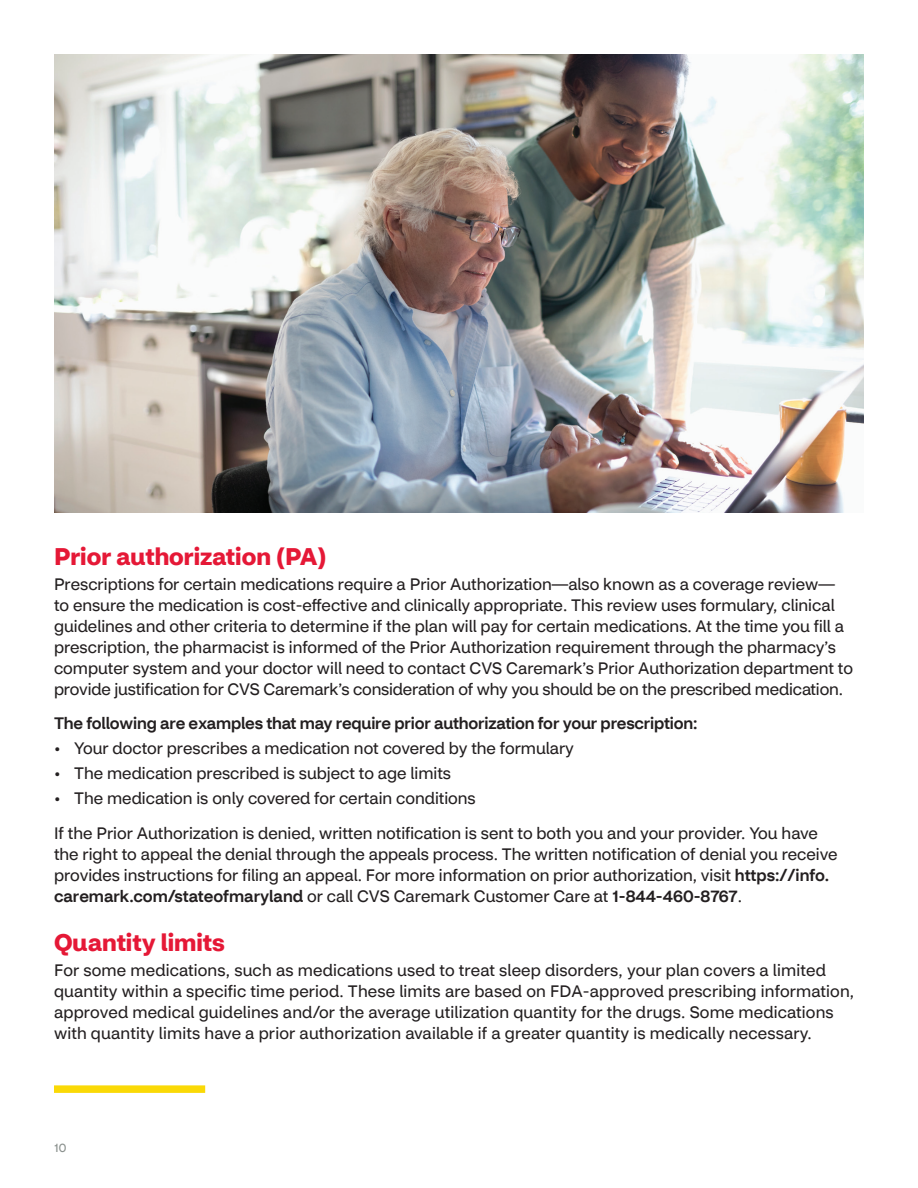
<style>
.page{position:relative;width:918px;height:1188px;background:#fff}
.page>*{position:absolute;margin:0;border:0;box-sizing:border-box;transform-origin:0 0}
.t1{font:700 24px "CVS Health Sans";color:#e51836}
.Body_Copy{font:16.5px/21px "CVS Health Sans";color:#231f20}
.t2{font:500 16.5px "CVS Health Sans";letter-spacing:-.01em;color:#231f20}
.t3{font:12px "CVS Health Sans";color:#8b918e}
.s1{font-weight:500}
</style>
<div class="page">
<img style="left:54px;top:54px;width:810px;height:459px">
<div style="left:54px;top:1085px;width:151px;height:8px;background:#fad906"></div>
<h3 class="t1" style="left:54px;top:541px;width:274px">Prior authorization (PA)</h3>
<p class="Body_Copy" style="left:54px;top:573px;width:801px">Prescriptions for certain medications require a Prior Authorization—also known as a coverage review— to ensure the medication is cost-effective and clinically appropriate. This review uses formulary, clinical guidelines and other criteria to determine if the plan will pay for certain medications. At the time you fill a prescription, the pharmacist is informed of the Prior Authorization requirement through the pharmacy’s computer system and your doctor will need to contact CVS Caremark’s Prior Authorization department to provide justification for CVS Caremark’s consideration of why you should be on the prescribed medication.</p>
<p class="t2" style="left:54px;top:713px;width:645px">The following are examples that may require prior authorization for your prescription:</p>
<p class="Body_Copy" style="left:54px;top:738px;width:522px">• Your doctor prescribes a medication not covered by the formulary</p>
<p class="Body_Copy" style="left:54px;top:763px;width:399px">• The medication prescribed is subject to age limits</p>
<p class="Body_Copy" style="left:54px;top:788px;width:423px">• The medication is only covered for certain conditions</p>
<p class="Body_Copy" style="left:54px;top:822px;width:785px">If the Prior Authorization is denied, written notification is sent to both you and your provider. You have the right to appeal the denial through the appeals process. The written notification of denial you receive provides instructions for filing an appeal. For more information on prior authorization, visit <span class="s1">https://info. caremark.com/stateofmaryland</span> or call CVS Caremark Customer Care at <span class="s1">1-844-460-8767</span>.</p>
<h3 class="t1" style="left:54px;top:927px;width:172px">Quantity limits</h3>
<p class="Body_Copy" style="left:54px;top:960px;width:802px">For some medications, such as medications used to treat sleep disorders, your plan covers a limited quantity within a specific time period. These limits are based on FDA-approved prescribing information, approved medical guidelines and/or the average utilization quantity for the drugs. Some medications with quantity limits have a prior authorization available if a greater quantity is medically necessary.</p>
<p class="t3" style="left:54px;top:1140px;width:14px">10</p>
</div>
